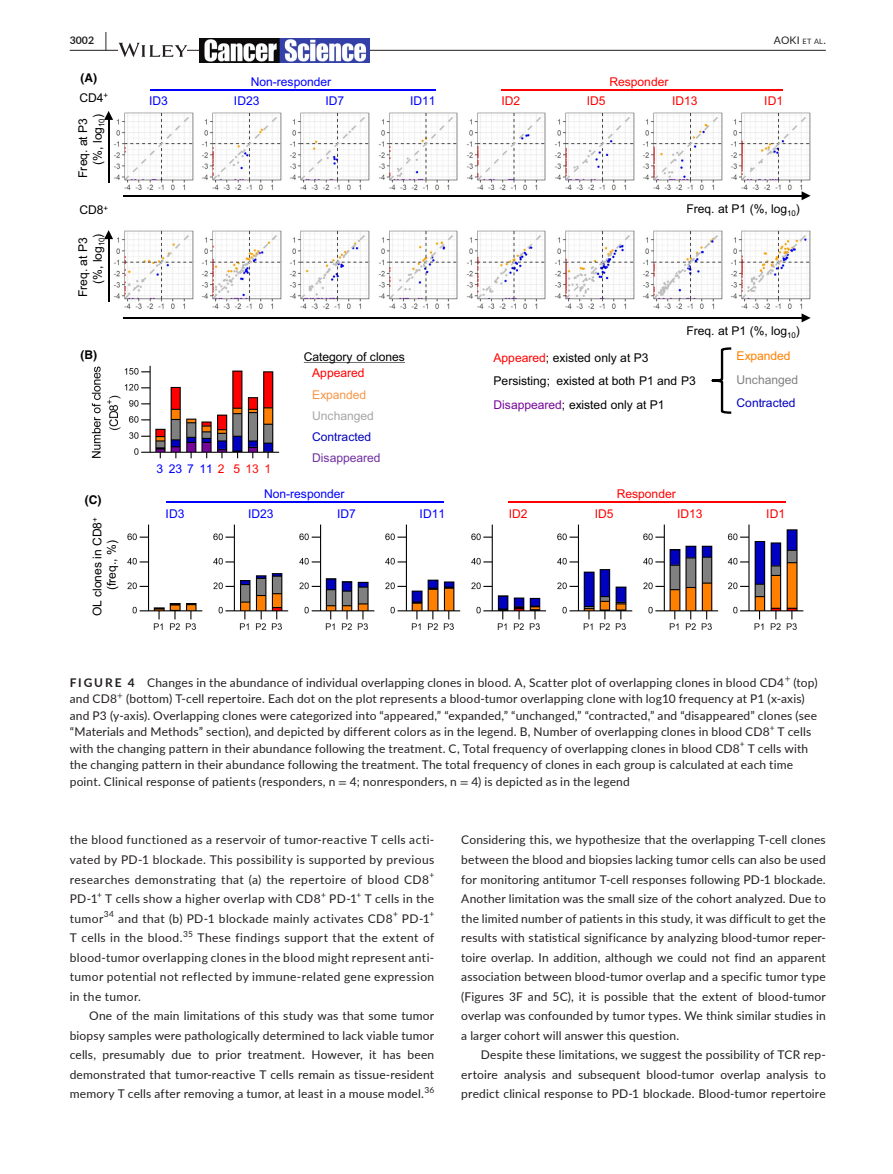
<style>
.page{position:relative;width:893px;height:1174px;background:#fff}
.page>*{position:absolute;margin:0;border:0;box-sizing:border-box;transform-origin:0 0}
.t1{font:12.15px/14.4px "Arial";color:#000}
.t2{font:12.15px "Arial";letter-spacing:-.005em;color:#00f}
.t3{font:12.15px "Arial";letter-spacing:-.005em;color:#f00}
.t4{font:12.15px "Arial";letter-spacing:-.005em;color:#0000c0}
.t5{font:12.15px "Arial";letter-spacing:.42em;color:#00f}
.t6{font:12.15px "Arial";letter-spacing:-.005em;color:#7030a0}
.t7{font:12.15px "Arial";letter-spacing:-.005em;color:#a6a6a6}
.t8{font:12.15px "Arial";letter-spacing:-.005em;color:#808080}
.t9{font:12.15px "Arial";letter-spacing:-.005em;color:#f79646}
.t10{font:12.15px "Arial";letter-spacing:-.005em;color:#ff8000}
.t11{font:12px/19.5px "Lato";letter-spacing:.015em;color:#231f20;text-align:justify}
.t12{font:700 12px "Helvetica";color:#000}
.t13{font:10.5px "Lato";color:#231f20}
.t14{font:700 10.5px "Lato";color:#231f20}
.t15{font:8.4px "STIX";color:#231f20}
.t16{font:8.4px "Lato";color:#231f20}
.s1{font-size:19.5px}
.s2{font-size:7.35px}
.s3{color:#f00}
.s4{color:#ff0e0e}
.s5{color:#76069a}
.s6{font-weight:700}
.s7{font-family:"STIX"}
</style>
<div class="page">
<hr style="left:70px;top:50px;width:756px;height:1px;background:#231f20">
<svg style="left:119px;top:43px;width:68px;height:14px"></svg>
<img style="left:199px;top:38px;width:171px;height:24px">
<hr style="left:150px;top:89px;width:286px;height:1px;background:#00f">
<hr style="left:501px;top:89px;width:282px;height:1px;background:#f00">
<img style="left:114px;top:112px;width:168px;height:78px">
<img style="left:110px;top:230px;width:172px;height:79px">
<img style="left:290px;top:112px;width:80px;height:78px">
<img style="left:289px;top:230px;width:81px;height:79px">
<img style="left:378px;top:112px;width:80px;height:79px">
<img style="left:378px;top:230px;width:80px;height:79px">
<img style="left:466px;top:112px;width:80px;height:79px">
<img style="left:466px;top:230px;width:80px;height:79px">
<img style="left:555px;top:112px;width:256px;height:83px">
<img style="left:554px;top:230px;width:257px;height:84px">
<img style="left:127px;top:501px;width:677px;height:129px">
<img style="left:91px;top:365px;width:189px;height:94px">
<hr style="left:167px;top:501px;width:277px;height:1px;background:#00f">
<hr style="left:509px;top:501px;width:277px;height:1px;background:#f00">
<svg style="left:304px;top:362px;width:101px;height:1px"></svg>
<hr style="left:108px;top:118px;width:1px;height:65px;background:#000">
<svg style="left:104px;top:111px;width:9px;height:9px"></svg>
<hr style="left:123px;top:195px;width:680px;height:1px;background:#000">
<svg style="left:802px;top:191px;width:9px;height:9px"></svg>
<hr style="left:123px;top:317px;width:680px;height:2px;background:#000">
<svg style="left:802px;top:313px;width:9px;height:9px"></svg>
<hr style="left:108px;top:238px;width:1px;height:64px;background:#000">
<svg style="left:104px;top:230px;width:9px;height:9px"></svg>
<svg style="left:712px;top:347px;width:19px;height:67px"></svg>
<p class="t14" style="left:70px;top:33px;width:39px">3002 <span class="s1">|</span></p>
<p class="t13" style="left:774px;top:33px;width:53px">AOKI <span class="s2">et al</span>.</p>
<p class="t12" style="left:80px;top:70px;width:18px">(A)</p>
<p class="t1" style="left:80px;top:90px;width:30px">CD4<sup>+</sup></p>
<p class="t1" style="left:76px;top:178px;width:65px;text-align:right;rotate:-90deg">Freq. at P3 (%, log<sub>10</sub>)</p>
<p class="t1" style="left:80px;top:203px;width:30px">CD8<sup>+</sup></p>
<p class="t1" style="left:76px;top:284px;width:52px;text-indent:-13px;rotate:-90deg">Freq. at P3 (%, log<sub>10</sub>)</p>
<p class="t12" style="left:80px;top:347px;width:18px">(B)</p>
<p class="t12" style="left:85px;top:492px;width:18px">(C)</p>
<p class="t1" style="left:90px;top:616px;width:101px;text-align:center;rotate:-90deg">OL clones in CD8<sup>+ </sup>(freq., %)</p>
<p class="t2" style="left:251px;top:73px;width:82px">Non-responder</p>
<p class="t3" style="left:609px;top:73px;width:60px">Responder</p>
<p class="t2" style="left:149px;top:93px;width:20px">ID3</p>
<p class="t2" style="left:234px;top:93px;width:27px">ID23</p>
<p class="t2" style="left:325px;top:93px;width:20px">ID7</p>
<p class="t2" style="left:410px;top:93px;width:27px">ID11</p>
<p class="t3" style="left:502px;top:93px;width:20px">ID2</p>
<p class="t3" style="left:587px;top:93px;width:20px">ID5</p>
<p class="t3" style="left:672px;top:93px;width:27px">ID13</p>
<p class="t3" style="left:764px;top:93px;width:20px">ID1</p>
<p class="t1" style="left:686px;top:201px;width:115px">Freq. at P1 (%, log<sub>10</sub>)</p>
<p class="t5" style="left:157px;top:460px;width:116px">323711<span class="s3">2 5</span><span class="s4">131</span></p>
<p class="t1" style="left:304px;top:349px;width:103px">Category of clones</p>
<p class="t3" style="left:312px;top:365px;width:54px">Appeared</p>
<p class="t9" style="left:312px;top:386px;width:56px">Expanded</p>
<p class="t7" style="left:312px;top:407px;width:63px">Unchanged</p>
<p class="t4" style="left:312px;top:428px;width:61px">Contracted</p>
<p class="t6" style="left:312px;top:449px;width:70px">Disappeared</p>
<p class="t1" style="left:686px;top:323px;width:115px">Freq. at P1 (%, log<sub>10</sub>)</p>
<p class="t1" style="left:494px;top:345px;width:204px;line-height:23.4px"><span class="s3">Appeared</span>; existed only at P3<br>Persisting; existed at both P1 and P3<br><span class="s5">Disappeared</span>; existed only at P1</p>
<p class="t10" style="left:737px;top:348px;width:56px">Expanded</p>
<p class="t8" style="left:737px;top:371px;width:63px">Unchanged</p>
<p class="t4" style="left:737px;top:395px;width:61px">Contracted</p>
<p class="t2" style="left:264px;top:485px;width:82px">Non-responder</p>
<p class="t3" style="left:617px;top:485px;width:60px">Responder</p>
<p class="t2" style="left:166px;top:505px;width:20px">ID3</p>
<p class="t2" style="left:248px;top:505px;width:27px">ID23</p>
<p class="t2" style="left:337px;top:505px;width:20px">ID7</p>
<p class="t2" style="left:420px;top:505px;width:27px">ID11</p>
<p class="t3" style="left:509px;top:505px;width:20px">ID2</p>
<p class="t3" style="left:595px;top:505px;width:20px">ID5</p>
<p class="t3" style="left:677px;top:505px;width:27px">ID13</p>
<p class="t3" style="left:766px;top:505px;width:20px">ID1</p>
<p class="t11" style="left:70px;top:672px;width:716px"><span class="s6">FIGURE 4</span> Changes in the abundance of individual overlapping clones in blood. A, Scatter plot of overlapping clones in blood CD4</p>
<p class="t15" style="left:785px;top:672px;width:7px">+</p>
<p class="t11" style="left:793px;top:672px;width:26px">(top)</p>
<p class="t11" style="left:70px;top:688px;width:49px">and CD8</p>
<p class="t15" style="left:117px;top:689px;width:7px">+</p>
<p class="t11" style="left:70px;top:690px;width:749px;line-height:16.5px;text-align:left;text-indent:56px">(bottom) T-cell repertoire. Each dot on the plot represents a blood-tumor overlapping clone with log10 frequency at P1 (x-axis) and P3 (y-axis). Overlapping clones were categorized into “appeared,” “expanded,” “unchanged,” “contracted,” and “disappeared” clones (see “Materials and Methods” section), and depicted by different colors as in the legend. B, Number of overlapping clones in blood CD8</p>
<p class="t16" style="left:770px;top:721px;width:6px">+</p>
<p class="t11" style="left:778px;top:721px;width:35px">T cells</p>
<p class="t11" style="left:70px;top:738px;width:671px">with the changing pattern in their abundance following the treatment. C, Total frequency of overlapping clones in blood CD8</p>
<p class="t16" style="left:740px;top:738px;width:6px">+</p>
<p class="t11" style="left:70px;top:739px;width:740px;line-height:16.5px;text-align:left;text-indent:678px">T cells with the changing pattern in their abundance following the treatment. The total frequency of clones in each group is calculated at each time point. Clinical response of patients (responders, n <span class="s7">=</span> 4; nonresponders, n <span class="s7">=</span> 4) is depicted as in the legend</p>
<p class="t11" style="left:70px;top:830px;width:366px">the blood functioned as a reservoir of tumor-reactive T cells acti&shy;vated by PD-1 blockade. This possibility is supported by previous researches demonstrating that (a) the repertoire of blood CD8<sup>+ </sup>PD-1<sup>+</sup> T cells show a higher overlap with CD8<sup>+</sup> PD-1<sup>+</sup> T cells in the tumor<sup>34</sup> and that (b) PD-1 blockade mainly activates CD8<sup>+</sup> PD-1<sup>+ </sup>T cells in the blood.<sup>35</sup> These findings support that the extent of blood-tumor overlapping clones in the blood might represent anti&shy;tumor potential not reflected by immune-related gene expression in the tumor.</p>
<p class="t11" style="left:70px;top:1005px;width:366px;text-indent:20px">One of the main limitations of this study was that some tumor biopsy samples were pathologically determined to lack viable tumor cells, presumably due to prior treatment. However, it has been demonstrated that tumor-reactive T cells remain as tissue-resident memory T cells after removing a tumor, at least in a mouse model.<sup>36</sup></p>
<p class="t11" style="left:461px;top:830px;width:366px">Considering this, we hypothesize that the overlapping T-cell clones between the blood and biopsies lacking tumor cells can also be used for monitoring antitumor T-cell responses following PD-1 blockade.<br>Another limitation was the small size of the cohort analyzed. Due to the limited number of patients in this study, it was difficult to get the results with statistical significance by analyzing blood-tumor reper&shy;toire overlap. In addition, although we could not find an apparent association between blood-tumor overlap and a specific tumor type (Figures 3F and 5C), it is possible that the extent of blood-tumor overlap was confounded by tumor types. We think similar studies in a larger cohort will answer this question.</p>
<p class="t11" style="left:461px;top:1044px;width:366px;text-indent:20px">Despite these limitations, we suggest the possibility of TCR rep&shy;ertoire analysis and subsequent blood-tumor overlap analysis to predict clinical response to PD-1 blockade. Blood-tumor repertoire</p>
</div>
